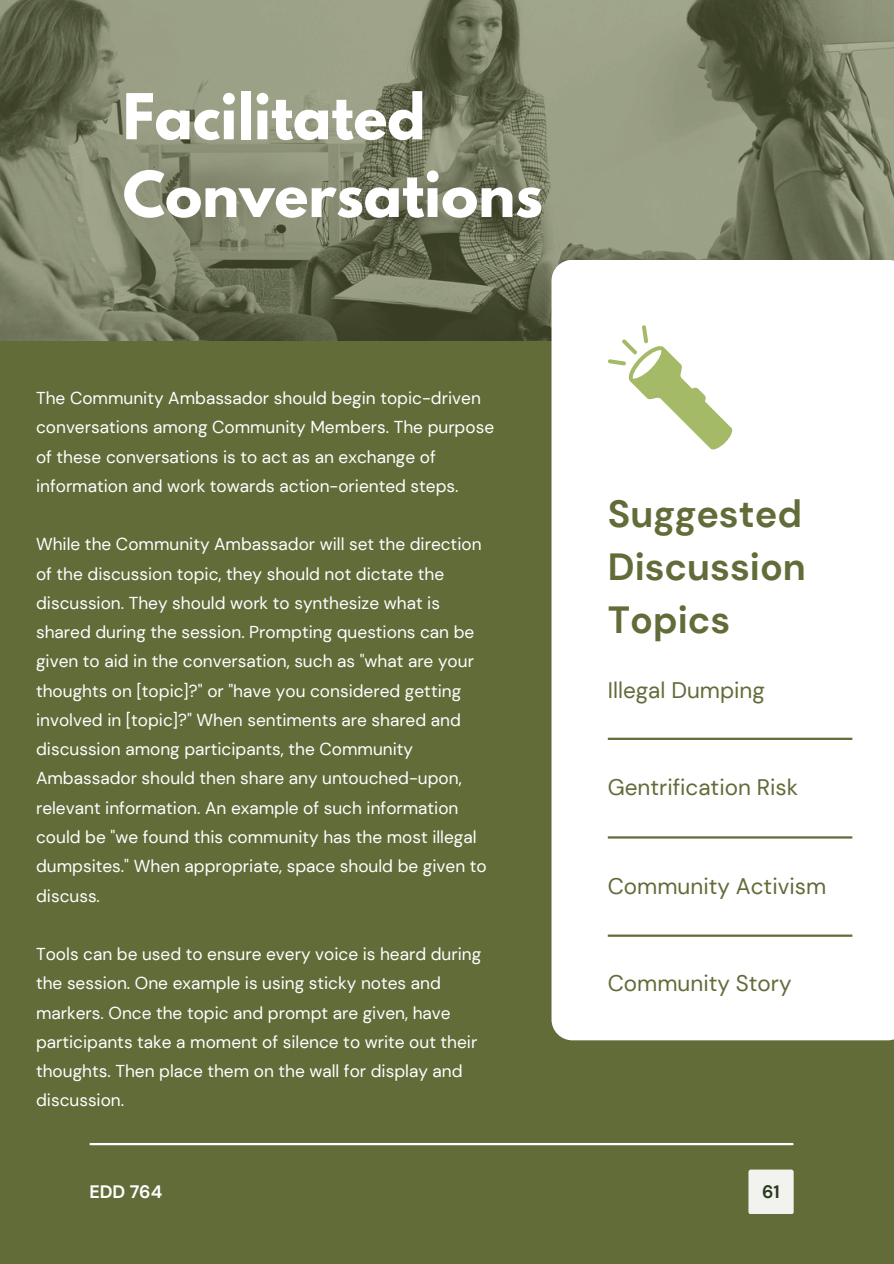
<style>
.page{position:relative;width:894px;height:1264px;background:#fff}
.page>*{position:absolute;margin:0;border:0;box-sizing:border-box;transform-origin:0 0}
.t1{font:700 55.95px/77.7px "League Spartan";color:#fff}
.t2{font:700 37.8px/52.8px "DM Sans";color:#616c39;text-align:justify}
.t3{font:22.5px "DM Sans";color:#616c39}
.t4{font:700 18px "DM Sans";color:#fff}
.t5{font:700 18px "DM Sans";color:#2b391f}
.t6{font:17.25px/29.2px "DM Sans";color:#fff}
</style>
<div class="page">
<div style="left:0;top:0;width:893px;height:1263px;background:#616c39"></div>
<img style="left:0;top:0;width:893px;height:341px">
<hr style="left:90px;top:1142px;width:702px;height:3px;background:#fff">
<div style="left:551px;top:260px;width:342px;height:780px;background:#fff"></div>
<hr style="left:607px;top:737px;width:245px;height:3px;background:#616c39">
<hr style="left:607px;top:934px;width:245px;height:2px;background:#616c39">
<hr style="left:607px;top:836px;width:245px;height:2px;background:#616c39">
<svg style="left:607px;top:325px;width:126px;height:126px;background:#e8edd8"></svg>
<div style="left:748px;top:1169px;width:45px;height:45px;background:#f2f3ee;border-radius:2px"></div>
<p class="t1" style="left:123px;top:85px;width:421px">Facilitated<br>Conversations</p>
<h3 class="t6" style="left:36px;top:383px;width:459px">The Community Ambassador should begin topic-driven conversations among Community Members. The purpose of these conversations is to act as an exchange of information and work towards action-oriented steps.</h3>
<p class="t6" style="left:36px;top:530px;width:452px">While the Community Ambassador will set the direction of the discussion topic, they should not dictate the discussion. They should work to synthesize what is shared during the session. Prompting questions can be given to aid in the conversation, such as "what are your thoughts on [topic]?" or "have you considered getting involved in [topic]?" When sentiments are shared and discussion among participants, the Community Ambassador should then share any untouched-upon, relevant information. An example of such information could be "we found this community has the most illegal dumpsites." When appropriate, space should be given to discuss.</p>
<p class="t6" style="left:36px;top:939px;width:446px">Tools can be used to ensure every voice is heard during the session. One example is using sticky notes and markers. Once the topic and prompt are given, have participants take a moment of silence to write out their thoughts. Then place them on the wall for display and discussion.</p>
<h1 class="t4" style="left:89px;top:1179px;width:74px">EDD 764</h1>
<p class="t2" style="left:607px;top:488px;width:200px">Suggested Discussion Topics</p>
<h2 class="t3" style="left:607px;top:676px;width:158px">Illegal Dumping</h2>
<h3 class="t3" style="left:607px;top:772px;width:192px">Gentrification Risk</h3>
<h3 class="t3" style="left:607px;top:871px;width:220px">Community Activism</h3>
<h3 class="t3" style="left:607px;top:968px;width:185px">Community Story</h3>
<h4 class="t5" style="left:762px;top:1179px;width:19px">61</h4>
</div>
